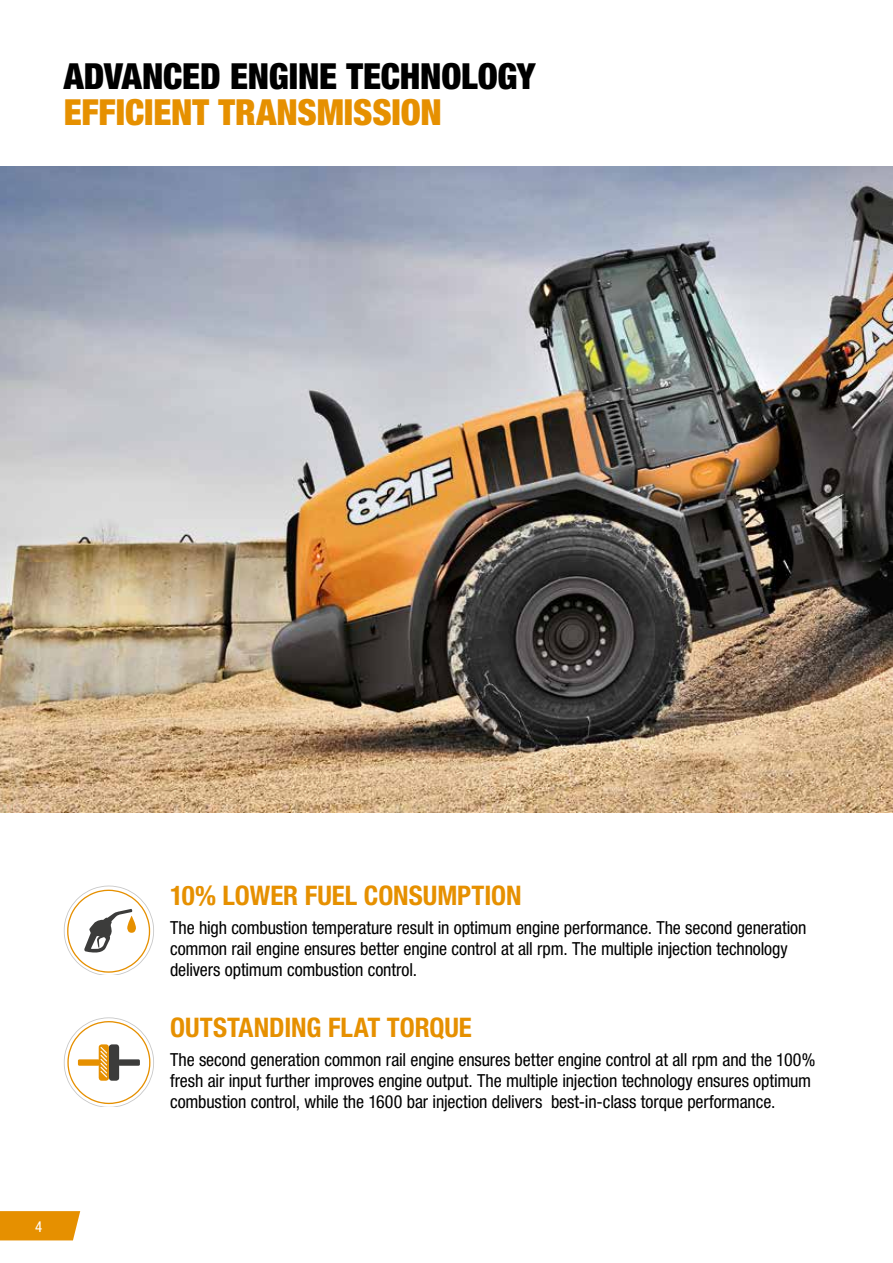
<style>
.page{position:relative;width:893px;height:1263px;background:#fff}
.page>*{position:absolute;margin:0;border:0;box-sizing:border-box;transform-origin:0 0}
.t1{font:900 condensed 36px "Helvetica Neue LT Std";letter-spacing:-.005em;color:#000}
.t2{font:900 condensed 36px "Helvetica Neue LT Std";letter-spacing:-.005em;color:#e69000}
.t3{font:700 condensed 27px "Helvetica Neue LT Std";color:#e69000}
.t4{font:condensed 18px/21px "Helvetica Neue LT Std";letter-spacing:-.005em;color:#000}
.t5{font:condensed 15px "Helvetica Neue LT Std";color:#fff}
</style>
<div class="page">
<svg style="left:0;top:1211px;width:80px;height:29px;background:#e7950b"></svg>
<img style="left:0;top:166px;width:893px;height:646px">
<img style="left:730px;top:166px;width:163px;height:7px">
<svg style="left:64px;top:885px;width:90px;height:89px"></svg>
<svg style="left:127px;top:916px;width:9px;height:17px"></svg>
<svg style="left:64px;top:1017px;width:90px;height:89px"></svg>
<h1 class="t1" style="left:64px;top:54px;width:473px">ADVANCED ENGINE TECHNOLOGY</h1>
<h1 class="t2" style="left:64px;top:90px;width:380px">EFFICIENT TRANSMISSION</h1>
<p class="t5" style="left:35px;top:1218px;width:9px">4</p>
<h2 class="t3" style="left:170px;top:879px;width:353px">10% LOWER FUEL CONSUMPTION</h2>
<p class="t4" style="left:170px;top:917px;width:638px">The high combustion temperature result in optimum engine performance. The second generation common rail engine ensures better engine control at all rpm. The multiple injection technology delivers optimum combustion control.</p>
<h2 class="t3" style="left:170px;top:1011px;width:303px">OUTSTANDING FLAT TORQUE</h2>
<p class="t4" style="left:170px;top:1049px;width:647px">The second generation common rail engine ensures better engine control at all rpm and the 100% fresh air input further improves engine output. The multiple injection technology ensures optimum combustion control, while the 1600 bar injection delivers best-in-class torque performance.</p>
</div>
